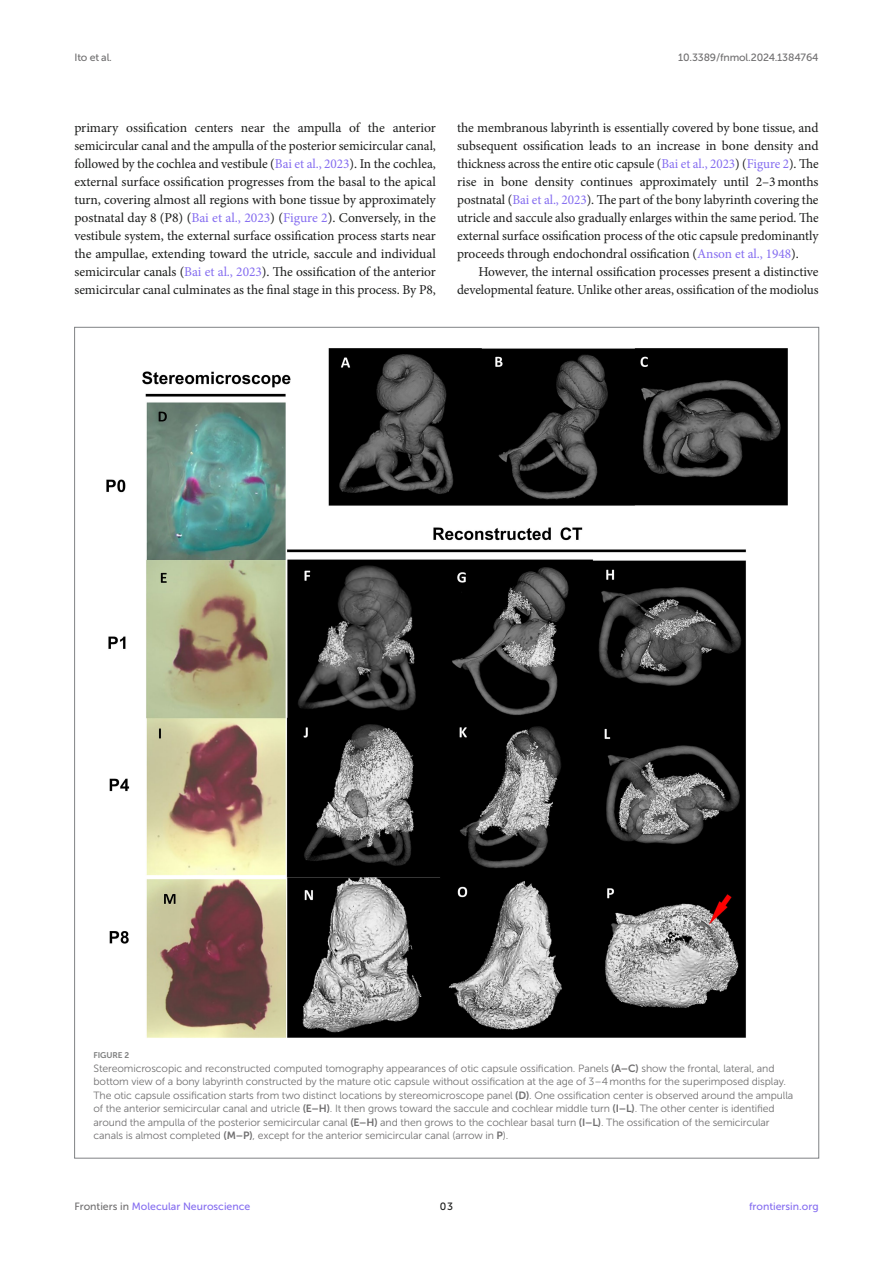
<style>
.page{position:relative;width:893px;height:1263px;background:#fff}
.page>*{position:absolute;margin:0;border:0;box-sizing:border-box;transform-origin:0 0}
.TEXT_FLUSH{font:13.5px/18px "Minion Pro";letter-spacing:-.005em;color:#1b1c1b;text-align:justify}
.TEXT{font:13.5px/18px "Minion Pro";letter-spacing:-.005em;color:#1b1c1b;text-align:right}
.FIG_LEG{font:10.5px/13.5px "Museo Sans 300";letter-spacing:-.01em;color:#706f70}
.t1{font:10.5px "Museo Sans 500";color:#856df0}
.t2{font:10.5px "Museo Sans 500";letter-spacing:-.015em;color:#706f70}
.t3{font:10.5px "Museo Sans 500";color:#1b1c1b}
.FIG_HD{font:8.25px "Museo Sans 700";letter-spacing:-.01em;color:#7e7f7f}
.s1{color:#856df0}
.s2{font-family:"Museo Sans 700"}
.s3{color:#706f70}
</style>
<div class="page">
<img style="left:106px;top:348px;width:682px;height:690px">
<p class="t2" style="left:74px;top:51px;width:39px">Ito et al.</p>
<p class="t2" style="left:678px;top:51px;width:142px">10.3389/fnmol.2024.1384764</p>
<p class="TEXT_FLUSH" style="left:74px;top:119px;width:363px">primary ossification centers near the ampulla of the anterior semicircular canal and the ampulla of the posterior semicircular canal, followed by the cochlea and vestibule (<span class="s1">Bai et al., 2023</span>). In the cochlea, external surface ossification progresses from the basal to the apical turn, covering almost all regions with bone tissue by approximately postnatal day 8 (P8) (<span class="s1">Bai et al., 2023</span>) (<span class="s1">Figure 2</span>). Conversely, in the vestibule system, the external surface ossification process starts near the ampullae, extending toward the utricle, saccule and individual semicircular canals (<span class="s1">Bai et al., 2023</span>). The ossification of the anterior semicircular canal culminates as the final stage in this process. By P8,</p>
<p class="TEXT_FLUSH" style="left:457px;top:119px;width:363px">the membranous labyrinth is essentially covered by bone tissue, and subsequent ossification leads to an increase in bone density and thickness across the entire otic capsule (<span class="s1">Bai et al., 2023</span>) (<span class="s1">Figure 2</span>). The rise in bone density continues approximately until 2–3months postnatal (<span class="s1">Bai et al., 2023</span>). The part of the bony labyrinth covering the utricle and saccule also gradually enlarges within the same period. The external surface ossification process of the otic capsule predominantly proceeds through endochondral ossification (<span class="s1">Anson et al., 1948</span>).</p>
<p class="TEXT" style="left:457px;top:263px;width:363px">However, the internal ossification processes present a distinctive developmental feature. Unlike other areas, ossification of the modiolus</p>
<p class="FIG_HD" style="left:94px;top:1051px;width:37px">FIGURE 2</p>
<p class="FIG_LEG" style="left:94px;top:1061px;width:701px">Stereomicroscopic and reconstructed computed tomography appearances of otic capsule ossification. Panels <span class="s2">(A–C)</span> show the frontal, lateral, and bottom view of a bony labyrinth constructed by the mature otic capsule without ossification at the age of 3–4 months for the superimposed display.<br>The otic capsule ossification starts from two distinct locations by stereomicroscope panel <span class="s2">(D)</span>. One ossification center is observed around the ampulla of the anterior semicircular canal and utricle <span class="s2">(E–H)</span>. It then grows toward the saccule and cochlear middle turn <span class="s2">(I–L)</span>. The other center is identified around the ampulla of the posterior semicircular canal <span class="s2">(E–H)</span> and then grows to the cochlear basal turn <span class="s2">(I–L)</span>. The ossification of the semicircular canals is almost completed <span class="s2">(M–P)</span>, except for the anterior semicircular canal (arrow in <span class="s2">P</span>).</p>
<p class="t1" style="left:74px;top:1200px;width:177px"><span class="s3">Frontiers in</span> Molecular Neuroscience</p>
<p class="t3" style="left:440px;top:1200px;width:15px">03</p>
<p class="t1" style="left:749px;top:1200px;width:71px">frontiersin.org</p>
</div>
